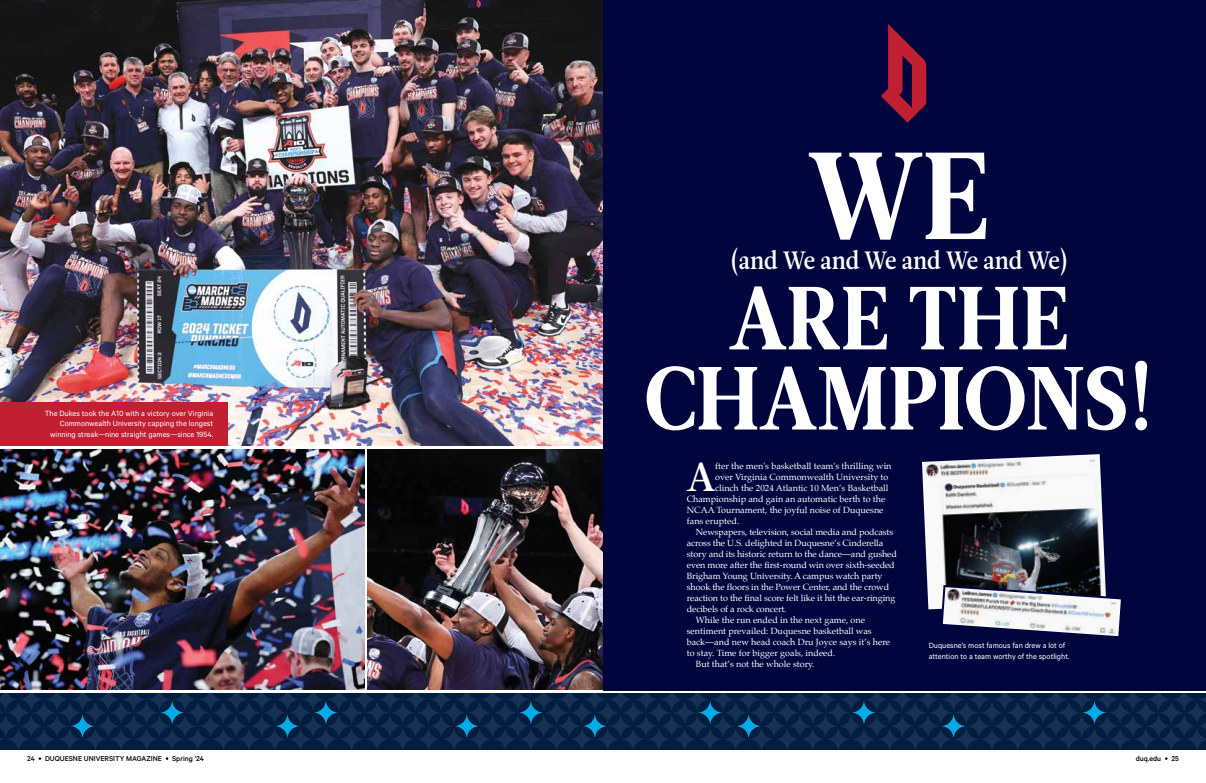
<style>
.page{position:relative;width:1206px;height:783px;background:#fff}
.page>*{position:absolute;margin:0;border:0;box-sizing:border-box;transform-origin:0 0}
.t1{font:123.5px "Leitura News Roman 4";color:#fff;scale:.91 1}
.t2{font:89.3px "Leitura News Roman 4";color:#fff;scale:.91 1}
.t3{font:40.4px "Leitura News Roman 3";color:#fff}
.t4{font:25px "Leitura News Roman 3";color:#fff;scale:.91 1}
.t5{font:9px "Palatino";color:#fff}
.t6{font:8.5px/10.2px "Calibre";color:#fff}
.t7{font:500 8px "Calibre";color:#000}
</style>
<div class="page">
<div style="left:603px;top:0;width:603px;height:691px;background:#00053e"></div>
<img style="left:0;top:0;width:603px;height:446px">
<div style="left:0;top:402px;width:227px;height:44px;background:#c12032"></div>
<svg style="left:881px;top:24px;width:45px;height:99px"></svg>
<svg style="left:0;top:693px;width:1206px;height:57px;background:#092547"></svg>
<svg style="left:159px;top:700px;width:26px;height:25px"></svg>
<svg style="left:70px;top:713px;width:25px;height:26px"></svg>
<svg style="left:275px;top:713px;width:25px;height:26px"></svg>
<svg style="left:313px;top:700px;width:26px;height:25px"></svg>
<svg style="left:454px;top:713px;width:26px;height:26px"></svg>
<svg style="left:518px;top:700px;width:26px;height:25px"></svg>
<svg style="left:582px;top:713px;width:26px;height:26px"></svg>
<svg style="left:697px;top:700px;width:26px;height:25px"></svg>
<svg style="left:736px;top:713px;width:25px;height:26px"></svg>
<svg style="left:851px;top:700px;width:26px;height:25px"></svg>
<svg style="left:941px;top:713px;width:25px;height:26px"></svg>
<svg style="left:1082px;top:700px;width:25px;height:25px"></svg>
<img style="left:922px;top:454px;width:184px;height:155px">
<svg style="left:940px;top:584px;width:181px;height:53px"></svg>
<img style="left:0;top:449px;width:364px;height:241px">
<img style="left:368px;top:449px;width:235px;height:241px">
<h1 class="t1" style="left:809px;top:123px;width:200px">WE</h1>
<h3 class="t4" style="left:730px;top:246px;width:373px">(and We and We and We and We)</h3>
<p class="t6" style="left:45px;top:408px;width:170px">The Dukes took the A10 with a victory over Virginia</p>
<p class="t6" style="left:50px;top:429px;width:164px">winning streak—nine straight games—since 1954.</p>
<p class="t6" style="left:60px;top:418px;width:155px">Commonwealth University capping the longest</p>
<h2 class="t2" style="left:729px;top:265px;width:375px">ARE THE</h2>
<h2 class="t2" style="left:644px;top:345px;width:562px">CHAMPIONS!</h2>
<h3 class="t3" style="left:687px;top:453px;width:30px">A</h3>
<p class="t5" style="left:715px;top:458px;width:178px">fter the men's basketball team's thrilling win</p>
<p class="t5" style="left:715px;top:469px;width:175px">over Virginia Commonwealth University to</p>
<p class="t5" style="left:715px;top:480px;width:175px">clinch the 2024 Atlantic 10 Men’s Basketball</p>
<p class="t5" style="left:687px;top:491px;width:200px">Championship and gain an automatic berth to the</p>
<p class="t5" style="left:687px;top:502px;width:198px">NCAA Tournament, the joyful noise of Duquesne</p>
<p class="t5" style="left:687px;top:513px;width:54px">fans erupted.</p>
<p class="t5" style="left:696px;top:524px;width:199px">Newspapers, television, social media and podcasts</p>
<p class="t5" style="left:687px;top:535px;width:198px">across the U.S. delighted in Duquesne’s Cinderella</p>
<p class="t5" style="left:687px;top:546px;width:212px">story and its historic return to the dance—and gushed</p>
<p class="t5" style="left:687px;top:557px;width:209px">even more after the first-round win over sixth-seeded</p>
<p class="t5" style="left:687px;top:568px;width:197px">Brigham Young University. A campus watch party</p>
<p class="t5" style="left:687px;top:579px;width:204px">shook the floors in the Power Center, and the crowd</p>
<p class="t5" style="left:687px;top:590px;width:210px">reaction to the final score felt like it hit the ear-ringing</p>
<p class="t5" style="left:687px;top:601px;width:101px">decibels of a rock concert.</p>
<p class="t5" style="left:696px;top:612px;width:171px">While the run ended in the next game, one</p>
<p class="t5" style="left:687px;top:623px;width:186px">sentiment prevailed: Duquesne basketball was</p>
<p class="t5" style="left:687px;top:634px;width:205px">back—and new head coach Dru Joyce says it’s here</p>
<p class="t5" style="left:687px;top:645px;width:150px">to stay. Time for bigger goals, indeed.</p>
<p class="t5" style="left:696px;top:656px;width:120px">But that’s not the whole story.</p>
<p class="t6" style="left:929px;top:640px;width:142px">Duquesne’s most famous fan drew a lot of attention to a team worthy of the spotlight.</p>
<p class="t7" style="left:27px;top:754px;width:9px">24</p>
<p class="t7" style="left:45px;top:754px;width:118px">DUQUESNE UNIVERSITY MAGAZINE</p>
<p class="t7" style="left:172px;top:754px;width:33px">Spring '24</p>
<p class="t7" style="left:1136px;top:754px;width:27px">duq.edu</p>
<p class="t7" style="left:1171px;top:754px;width:9px">25</p>
</div>
